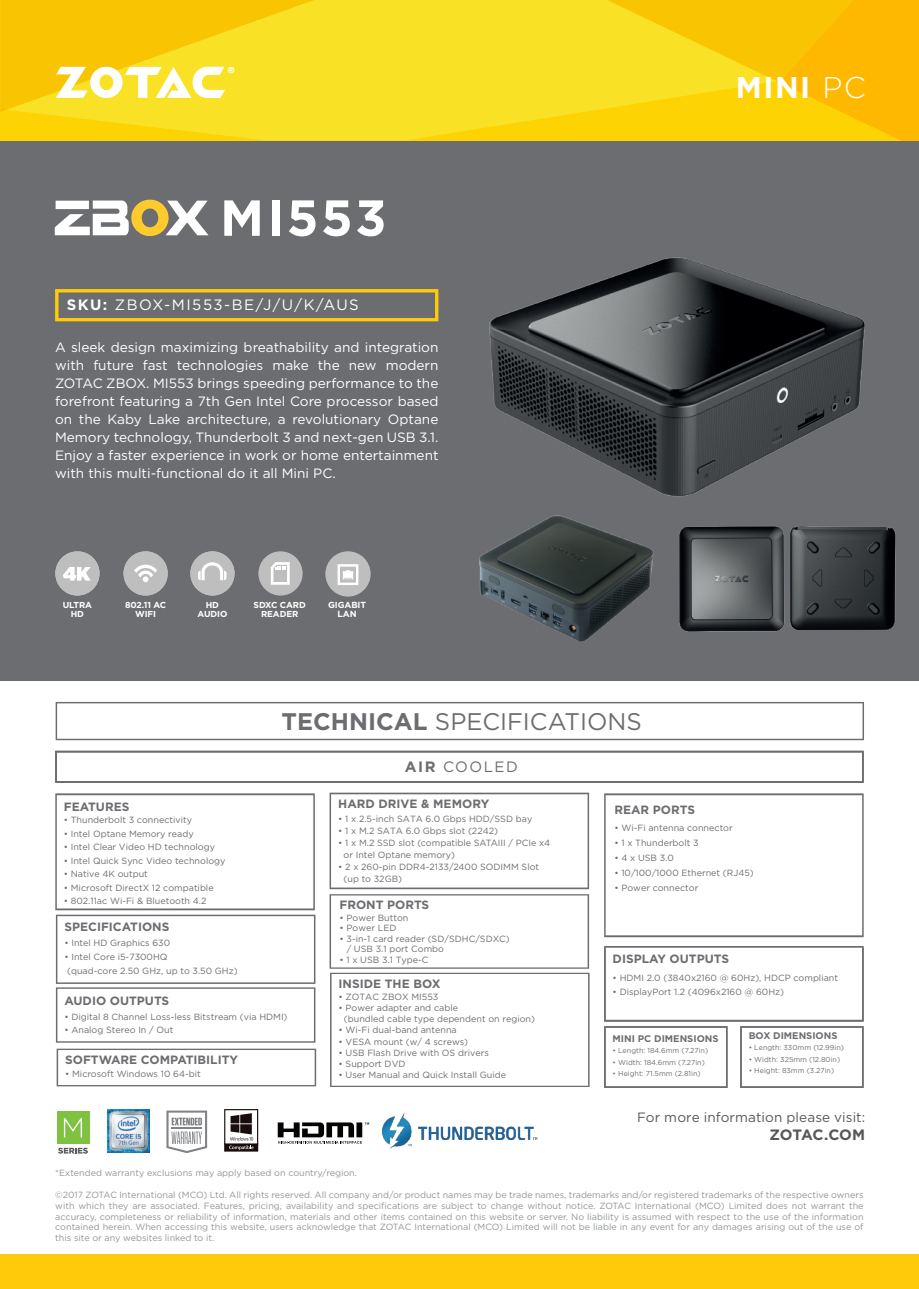
<style>
.page{position:relative;width:919px;height:1289px;background:#fff}
.page>*{position:absolute;margin:0;border:0;box-sizing:border-box;transform-origin:0 0}
.t1{font:700 50.55px "Gotham";letter-spacing:.05em;color:#fff}
.t2{font:700 30px "Gotham";color:#fff}
.t3{font:24px "Gotham";color:#6c6d70}
.t4{font:15px "Gotham";letter-spacing:.1em;color:#fff}
.t5{font:700 15px "Gotham";letter-spacing:-.015em;color:#57585a}
.t6{font:15px "Gotham";letter-spacing:.1em;color:#6c6d70}
.t7{font:13.5px/18px "Gotham";color:#fff;text-align:justify}
.t8{font:13.5px "Gotham";letter-spacing:.01em;color:#57585a}
.t9{font:700 12px "Gotham";color:#6c6d70}
.t10{font:700 9.6px "Gotham";color:#6c6d70}
.t11{font:9px/12px "Gotham";color:#6c6d70}
.t12{font:9px/10.8px "Gotham";color:#939598;text-align:justify}
.t13{font:700 8.85px/8.9px "Gotham";letter-spacing:-.01em;color:#fff;text-align:center}
.t14{font:700 8.7px/8.7px "Gotham";letter-spacing:-.01em;color:#fff;text-align:center}
.t15{font:7.2px "Gotham";color:#6c6d70}
.s1{font-weight:700}
.s2{font-weight:300}
</style>
<div class="page">
<div style="left:0;top:140px;width:918px;height:540px;background:#6c6d70"></div>
<svg style="left:0;top:0;width:918px;height:140px;background:#fad415"></svg>
<div style="left:0;top:1254px;width:918px;height:34px;background:#feca0a"></div>
<svg style="left:56px;top:702px;width:807px;height:38px"></svg>
<img style="left:833px;top:550px;width:63px;height:80px">
<svg style="left:224px;top:1109px;width:34px;height:42px"></svg>
<img style="left:369px;top:1112px;width:169px;height:37px">
<div style="left:57px;top:1110px;width:32px;height:33px;background:#7fc241"></div>
<svg style="left:64px;top:1118px;width:18px;height:19px"></svg>
<svg style="left:58px;top:1147px;width:30px;height:6px"></svg>
<svg style="left:166px;top:1110px;width:41px;height:43px"></svg>
<hr style="left:172px;top:1127px;width:30px;height:1px;background:#808285">
<svg style="left:278px;top:1122px;width:91px;height:21px"></svg>
<img style="left:107px;top:1109px;width:43px;height:43px">
<img style="left:375px;top:257px;width:521px;height:293px">
<img style="left:699px;top:514px;width:134px;height:118px">
<img style="left:438px;top:489px;width:261px;height:153px">
<div style="left:258px;top:551px;width:44px;height:44px;background:#bfbebe;border-radius:50%"></div>
<svg style="left:271px;top:562px;width:19px;height:22px"></svg>
<svg style="left:56px;top:67px;width:178px;height:31px"></svg>
<svg style="left:604px;top:793px;width:259px;height:144px"></svg>
<svg style="left:57px;top:1048px;width:259px;height:38px"></svg>
<svg style="left:604px;top:946px;width:259px;height:141px"></svg>
<svg style="left:329px;top:792px;width:260px;height:294px"></svg>
<svg style="left:55px;top:793px;width:260px;height:249px"></svg>
<svg style="left:55px;top:750px;width:808px;height:32px"></svg>
<div style="left:190px;top:551px;width:44px;height:44px;background:#bfbebe;border-radius:50%"></div>
<svg style="left:198px;top:562px;width:28px;height:18px"></svg>
<div style="left:123px;top:551px;width:45px;height:44px;background:#bfbebe;border-radius:50%"></div>
<svg style="left:134px;top:564px;width:23px;height:18px"></svg>
<div style="left:55px;top:551px;width:45px;height:44px;background:#bfbebe;border-radius:50%"></div>
<svg style="left:63px;top:567px;width:28px;height:13px"></svg>
<div style="left:325px;top:551px;width:45px;height:45px;background:#bfbebe;border-radius:50%"></div>
<svg style="left:337px;top:564px;width:21px;height:21px"></svg>
<svg style="left:55px;top:289px;width:383px;height:32px"></svg>
<svg style="left:55px;top:200px;width:153px;height:36px"></svg>
<h1 class="t1" style="left:220px;top:184px;width:168px">MI553</h1>
<h3 class="t4" style="left:67px;top:295px;width:293px"><span class="s1">SKU:</span> ZBOX-MI553-BE/J/U/K/AUS</h3>
<p class="t7" style="left:55px;top:338px;width:385px">A sleek design maximizing breathability and integration with future fast technologies make the new modern ZOTAC ZBOX. MI553 brings speeding performance to the forefront featuring a 7th Gen Intel Core processor based on the Kaby Lake architecture, a revolutionary Optane Memory technology, Thunderbolt 3 and next-gen USB 3.1.<br>Enjoy a faster experience in work or home entertainment with this multi-functional do it all Mini PC.</p>
<p class="t14" style="left:63px;top:600px;width:31px">ULTRA<br>HD</p>
<p class="t13" style="left:328px;top:600px;width:40px">GIGABIT<br>LAN</p>
<p class="t14" style="left:125px;top:600px;width:43px">802.11 AC<br>WIFI</p>
<p class="t14" style="left:253px;top:600px;width:54px">SDXC CARD<br>READER</p>
<p class="t14" style="left:197px;top:600px;width:31px">HD<br>AUDIO</p>
<h3 class="t3" style="left:281px;top:706px;width:361px"><span class="s1">TECHNICAL</span> SPECIFICATIONS</h3>
<h3 class="t6" style="left:405px;top:757px;width:115px"><span class="s1">AIR</span> COOLED</h3>
<h2 class="t2" style="left:735px;top:67px;width:132px">MINI <span class="s2">PC</span></h2>
<h3 class="t9" style="left:64px;top:799px;width:67px">FEATURES</h3>
<p class="t11" style="left:64px;top:813px;width:130px">• Thunderbolt 3 connectivity</p>
<p class="t11" style="left:64px;top:827px;width:131px">• Intel Optane Memory ready</p>
<p class="t11" style="left:64px;top:840px;width:153px">• Intel Clear Video HD technology</p>
<p class="t11" style="left:64px;top:854px;width:163px">• Intel Quick Sync Video technology</p>
<p class="t11" style="left:64px;top:867px;width:85px">• Native 4K output</p>
<p class="t11" style="left:64px;top:881px;width:151px">• Microsoft DirectX 12 compatible</p>
<p class="t11" style="left:64px;top:894px;width:144px">• 802.11ac Wi-Fi &amp; Bluetooth 4.2</p>
<h3 class="t9" style="left:64px;top:918px;width:106px">SPECIFICATIONS</h3>
<p class="t11" style="left:64px;top:936px;width:107px">• Intel HD Graphics 630</p>
<p class="t11" style="left:64px;top:949px;width:175px;line-height:13.8px">• Intel Core i5-7300HQ<br>(quad-core 2.50 GHz, up to 3.50 GHz)</p>
<h3 class="t9" style="left:64px;top:992px;width:106px">AUDIO OUTPUTS</h3>
<p class="t11" style="left:64px;top:1010px;width:225px">• Digital 8 Channel Loss-less Bitstream (via HDMI)</p>
<p class="t11" style="left:64px;top:1023px;width:110px">• Analog Stereo In / Out</p>
<h3 class="t9" style="left:65px;top:1051px;width:174px">SOFTWARE COMPATIBILITY</h3>
<p class="t11" style="left:65px;top:1067px;width:137px">• Microsoft Windows 10 64-bit</p>
<h3 class="t9" style="left:338px;top:796px;width:152px">HARD DRIVE &amp; MEMORY</h3>
<p class="t11" style="left:338px;top:812px;width:195px">• 1 x 2.5-inch SATA 6.0 Gbps HDD/SSD bay</p>
<p class="t11" style="left:338px;top:824px;width:161px">• 1 x M.2 SATA 6.0 Gbps slot (2242)</p>
<p class="t11" style="left:343px;top:836px;width:208px;text-indent:-5px">• 1 x M.2 SSD slot (compatible SATAIII / PCIe x4 or Intel Optane memory)</p>
<p class="t11" style="left:343px;top:860px;width:197px;text-indent:-5px">• 2 x 260-pin DDR4-2133/2400 SODIMM Slot (up to 32GB)</p>
<h3 class="t9" style="left:339px;top:896px;width:91px">FRONT PORTS</h3>
<p class="t11" style="left:339px;top:911px;width:70px">• Power Button</p>
<p class="t11" style="left:339px;top:921px;width:58px">• Power LED</p>
<p class="t11" style="left:346px;top:933px;width:164px;line-height:10.5px;text-indent:-7px">• 3-in-1 card reader (SD/SDHC/SDXC) / USB 3.1 port Combo</p>
<p class="t11" style="left:339px;top:953px;width:90px">• 1 x USB 3.1 Type-C</p>
<h3 class="t9" style="left:338px;top:975px;width:103px">INSIDE THE BOX</h3>
<p class="t11" style="left:338px;top:990px;width:101px">• ZOTAC ZBOX MI553</p>
<p class="t11" style="left:344px;top:1001px;width:192px;line-height:11.2px;text-indent:-5px">• Power adapter and cable<br>(bundled cable type dependent on region)</p>
<p class="t11" style="left:338px;top:1024px;width:120px">• Wi-Fi dual-band antenna</p>
<p class="t11" style="left:338px;top:1035px;width:131px">• VESA mount (w/ 4 screws)</p>
<p class="t11" style="left:338px;top:1046px;width:152px">• USB Flash Drive with OS drivers</p>
<p class="t11" style="left:338px;top:1057px;width:68px">• Support DVD</p>
<p class="t11" style="left:338px;top:1069px;width:169px">• User Manual and Quick Install Guide</p>
<h3 class="t9" style="left:614px;top:802px;width:82px">REAR PORTS</h3>
<p class="t11" style="left:614px;top:821px;width:120px">• Wi-Fi antenna connector</p>
<p class="t11" style="left:614px;top:836px;width:86px">• 1 x Thunderbolt 3</p>
<p class="t11" style="left:614px;top:851px;width:61px">• 4 x USB 3.0</p>
<p class="t11" style="left:614px;top:866px;width:141px">• 10/100/1000 Ethernet (RJ45)</p>
<p class="t11" style="left:614px;top:881px;width:85px">• Power connector</p>
<h3 class="t9" style="left:612px;top:951px;width:118px">DISPLAY OUTPUTS</h3>
<p class="t11" style="left:612px;top:971px;width:227px">• HDMI 2.0 (3840x2160 @ 60Hz), HDCP compliant</p>
<p class="t11" style="left:612px;top:985px;width:173px">• DisplayPort 1.2 (4096x2160 @ 60Hz)</p>
<p class="t10" style="left:612px;top:1032px;width:107px">MINI PC DIMENSIONS</p>
<p class="t15" style="left:612px;top:1046px;width:97px">• Length: 184.6mm (7.27in)</p>
<p class="t15" style="left:612px;top:1057px;width:94px">• Width: 184.6mm (7.27in)</p>
<p class="t15" style="left:612px;top:1068px;width:89px">• Height: 71.5mm (2.81in)</p>
<p class="t10" style="left:748px;top:1029px;width:90px">BOX DIMENSIONS</p>
<p class="t15" style="left:748px;top:1043px;width:97px">• Length: 330mm (12.99in)</p>
<p class="t15" style="left:748px;top:1054px;width:93px">• Width: 325mm (12.80in)</p>
<p class="t15" style="left:748px;top:1066px;width:87px">• Height: 83mm (3.27in)</p>
<h3 class="t8" style="left:637px;top:1108px;width:230px">For more information please visit:</h3>
<h3 class="t5" style="left:769px;top:1124px;width:97px">ZOTAC.COM</h3>
<p class="t12" style="left:55px;top:1167px;width:303px">*Extended warranty exclusions may apply based on country/region.</p>
<p class="t12" style="left:55px;top:1189px;width:809px">©2017 ZOTAC International (MCO) Ltd. All rights reserved. All company and/or product names may be trade names, trademarks and/or registered trademarks of the respective owners with which they are associated. Features, pricing, availability and specifications are subject to change without notice. ZOTAC International (MCO) Limited does not warrant the accuracy, completeness or reliability of information, materials and other items contained on this website or server. No liability is assumed with respect to the use of the information contained herein. When accessing this website, users acknowledge that ZOTAC International (MCO) Limited will not be liable in any event for any damages arising out of the use of this site or any websites linked to it.</p>
</div>
